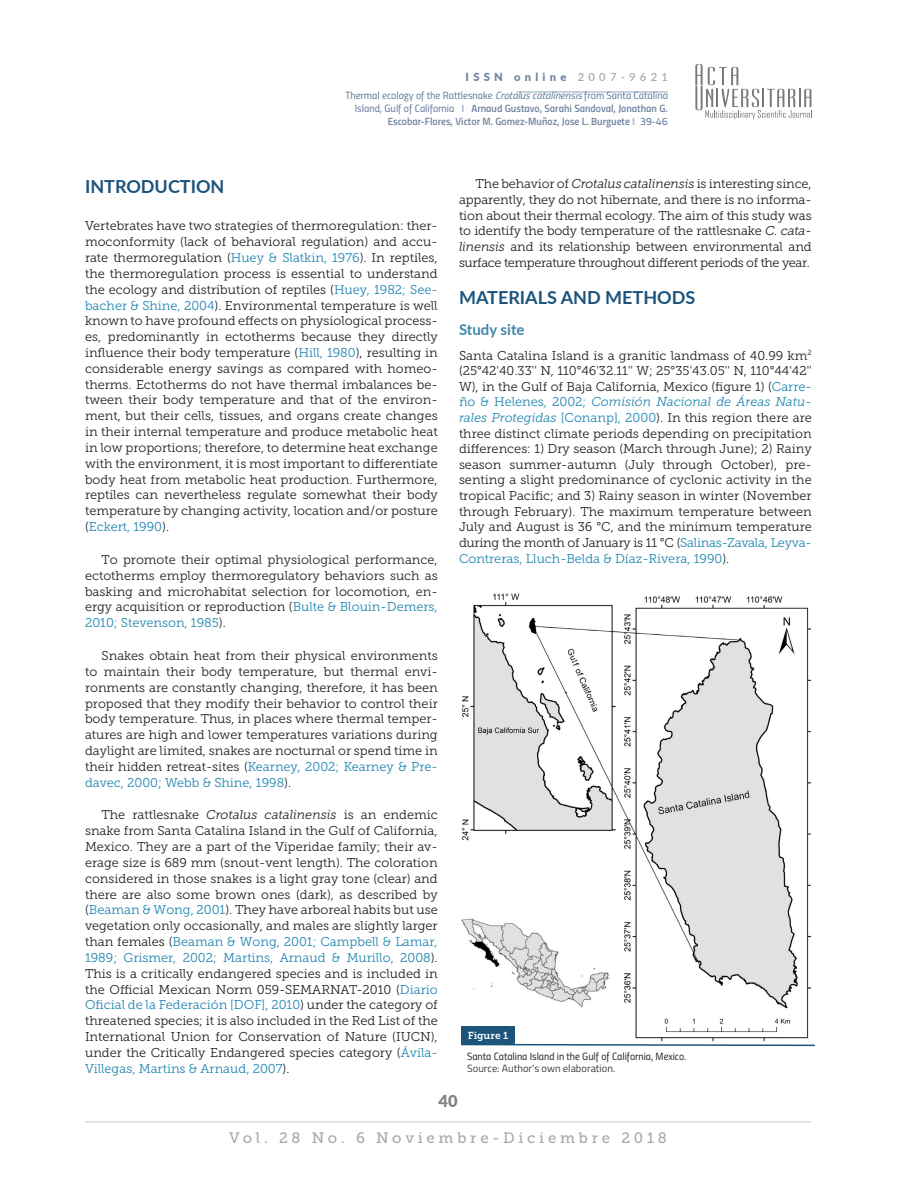
<style>
.page{position:relative;width:918px;height:1188px;background:#fff}
.page>*{position:absolute;margin:0;border:0;box-sizing:border-box;transform-origin:0 0}
.Subtítulo{font:700 18px "Lato";color:#1c547c}
.t1{font:900 16.5px "Lato";color:#808285}
.t2{font:15px "Museo Slab 500";letter-spacing:.25em;color:#a8a9ad}
.Subtítulo_2{font:700 15px "Lato";color:#4086ab}
.Texto_2{font:12.75px/15.9px "Museo Slab 300";color:#231f20;text-align:justify}
.Texto{font:12.75px/15.8px "Museo Slab 300";color:#231f20;text-align:justify}
.t3{font:900 11.25px "Lato";letter-spacing:.38em;color:#7385a3}
.t4{font:10.5px/12.6px "Titillium Semibold Upright";color:#7385a3;text-align:right}
.t5{font:10.5px "Titillium Regular Upright";color:#5f7797}
.pie_figura{font:10.5px "Titillium Regular Upright";color:#231f20}
.pie_figura-2{font:10.5px "Titillium";color:#3e3e3f}
.texto{font:10.2px "Museo Slab 700";color:#fff}
.s1{font-weight:600;color:#a8a9ad}
.s2{font-family:"Titillium";font-style:italic}
.s3{font-family:"Titillium Regular Upright";color:#5f7797}
.s4{font-family:"Titillium";font-weight:700;color:#afb7ca}
.s5{font-family:"Titillium Regular Upright";color:#4a6a8e}
.s6{color:#2085b1}
.s7{font-style:italic}
.s8{font-style:italic;color:#2085b1}
</style>
<div class="page">
<hr style="left:85px;top:1121px;width:726px;height:2px;background:#dcdddf">
<svg style="left:695px;top:64px;width:117px;height:55px"></svg>
<hr style="left:516px;top:92px;width:152px;height:1px;background:#1c547c">
<img style="left:461px;top:593px;width:351px;height:449px">
<div style="left:461px;top:1026px;width:54px;height:19px;background:#1c547c"></div>
<svg style="left:461px;top:1043px;width:354px;height:4px"></svg>
<p class="t3" style="left:466px;top:68px;width:204px">ISSN online <span class="s1">2007-9621</span></p>
<p class="t5" style="left:345px;top:88px;width:324px">Thermal ecology of the Rattlesnake <span class="s2">Crotalus catalinensis</span> from Santa Catalina</p>
<p class="t4" style="left:355px;top:102px;width:315px"><span class="s3">Island, Gulf of California</span> <span class="s4">I</span> Arnaud Gustavo, Sarahi Sandoval, Jonathan G.<br>Escobar-Flores, Victor M. Gomez-Muñoz, Jose L. Burguete <span class="s4">I</span> <span class="s5">39-46</span></p>
<p class="Subtítulo" style="left:85px;top:174px;width:141px">INTRODUCTION</p>
<p class="Texto" style="left:85px;top:218px;width:354px">Vertebrates have two strategies of thermoregulation: ther&shy;moconformity (lack of behavioral regulation) and accu&shy;rate thermoregulation (<span class="s6">Huey &amp; Slatkin, 1976</span>). In reptiles, the thermoregulation process is essential to understand the ecology and distribution of reptiles (<span class="s6">Huey, 1982; See&shy;bacher &amp; Shine, 2004</span>). Environmental temperature is well known to have profound effects on physiological process&shy;es, predominantly in ectotherms because they directly influence their body temperature (<span class="s6">Hill, 1980</span>), resulting in considerable energy savings as compared with homeo&shy;therms. Ectotherms do not have thermal imbalances be&shy;tween their body temperature and that of the environ&shy;ment, but their cells, tissues, and organs create changes in their internal temperature and produce metabolic heat in low proportions; therefore, to determine heat exchange with the environment, it is most important to differentiate body heat from metabolic heat production. Furthermore, reptiles can nevertheless regulate somewhat their body temperature by changing activity, location and/or posture (<span class="s6">Eckert, 1990</span>).</p>
<p class="Texto_2" style="left:85px;top:552px;width:354px;text-indent:16px">To promote their optimal physiological performance, ectotherms employ thermoregulatory behaviors such as basking and microhabitat selection for locomotion, en&shy;ergy acquisition or reproduction (<span class="s6">Bulte &amp; Blouin-Demers, 2010; Stevenson, 1985</span>).</p>
<p class="Texto_2" style="left:85px;top:648px;width:354px;text-indent:16px">Snakes obtain heat from their physical environments to maintain their body temperature, but thermal envi&shy;ronments are constantly changing, therefore, it has been proposed that they modify their behavior to control their body temperature. Thus, in places where thermal temper&shy;atures are high and lower temperatures variations during daylight are limited, snakes are nocturnal or spend time in their hidden retreat-sites (<span class="s6">Kearney, 2002; Kearney &amp; Pre&shy;davec, 2000; Webb &amp; Shine, 1998</span>).</p>
<p class="Texto_2" style="left:85px;top:807px;width:354px;text-indent:16px">The rattlesnake <span class="s7">Crotalus catalinensis</span> is an endemic snake from Santa Catalina Island in the Gulf of California, Mexico. They are a part of the Viperidae family; their av&shy;erage size is 689 mm (snout-vent length). The coloration considered in those snakes is a light gray tone (clear) and there are also some brown ones (dark), as described by (<span class="s6">Beaman &amp; Wong, 2001</span>). They have arboreal habits but use vegetation only occasionally, and males are slightly larger than females (<span class="s6">Beaman &amp; Wong, 2001; Campbell &amp; Lamar, 1989; Grismer, 2002; Martins, Arnaud &amp; Murillo, 2008</span>).<br>This is a critically endangered species and is included in the Official Mexican Norm 059-SEMARNAT-2010 (<span class="s6">Diario Oficial de la Federación [DOF], 2010</span>) under the category of threatened species; it is also included in the Red List of the International Union for Conservation of Nature (IUCN), under the Critically Endangered species category (<span class="s6">Ávila-Villegas, Martins &amp; Arnaud, 2007</span>).</p>
<p class="Texto_2" style="left:459px;top:176px;width:354px;text-indent:16px">The behavior of <span class="s7">Crotalus catalinensis</span> is interesting since, apparently, they do not hibernate, and there is no informa&shy;tion about their thermal ecology. The aim of this study was to identify the body temperature of the rattlesnake <span class="s7">C. cata&shy;linensis</span> and its relationship between environmental and surface temperature throughout different periods of the year.</p>
<p class="Subtítulo" style="left:459px;top:284px;width:238px">MATERIALS AND METHODS</p>
<p class="Subtítulo_2" style="left:459px;top:319px;width:67px">Study site</p>
<p class="Texto" style="left:459px;top:348px;width:354px">Santa Catalina Island is a granitic landmass of 40.99 km<sup>2 </sup>(25°42'40.33'' N, 110°46'32.11'' W; 25°35'43.05'' N, 110°44'42'' W), in the Gulf of Baja California, Mexico (figure 1) (<span class="s6">Carre&shy;ño &amp; Helenes, 2002;</span> <span class="s8">Comisión Nacional de Áreas Natu&shy;rales Protegidas</span> <span class="s6">[Conanp], 2000</span>). In this region there are three distinct climate periods depending on precipitation differences: 1) Dry season (March through June); 2) Rainy season summer-autumn (July through October), pre&shy;senting a slight predominance of cyclonic activity in the tropical Pacific; and 3) Rainy season in winter (November through February). The maximum temperature between July and August is 36 °C, and the minimum temperature during the month of January is 11 °C (<span class="s6">Salinas-Zavala, Leyva-Contreras, Lluch-Belda &amp; Díaz-Rivera, 1990</span>).</p>
<p class="texto" style="left:468px;top:1030px;width:42px">Figure 1</p>
<p class="pie_figura" style="left:467px;top:1049px;width:221px">Santa Catalina Island in the Gulf of California, Mexico.</p>
<p class="pie_figura-2" style="left:467px;top:1061px;width:150px">Source: Author's own elaboration.</p>
<p class="t1" style="left:439px;top:1089px;width:21px">40</p>
<p class="t2" style="left:229px;top:1129px;width:439px">Vol. 28 No. 6 Noviembre-Diciembre 2018</p>
</div>
